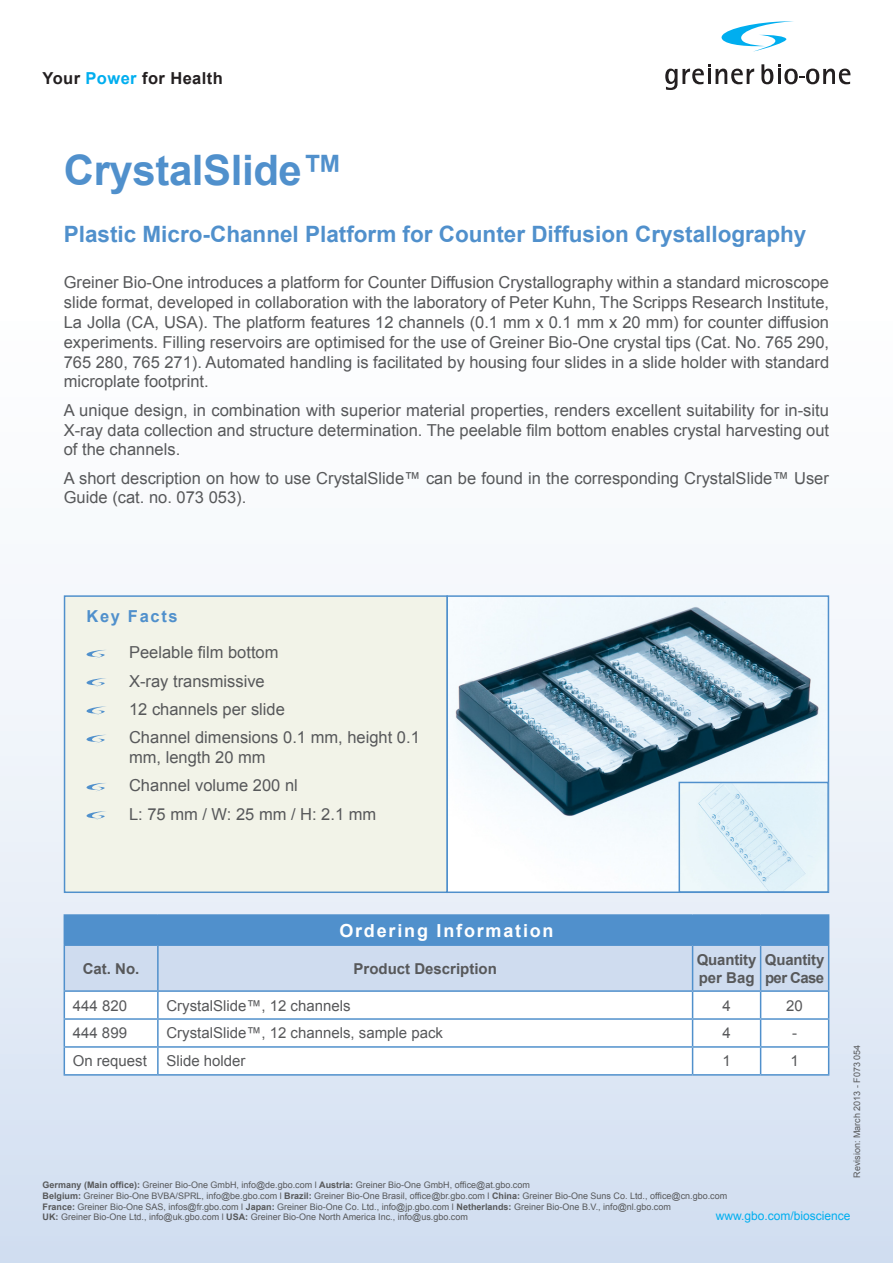
<style>
.page{position:relative;width:893px;height:1263px;background:#fff}
.page>*{position:absolute;margin:0;border:0;box-sizing:border-box;transform-origin:0 0}
.t1{font:700 42px "Arial";letter-spacing:-.01em;color:#5090cc}
.t2{font:700 22.5px "Arial";color:#5090cc}
.t3{font:700 18px "Arial";letter-spacing:.1em;color:#fff}
.t4{font:16.5px/19.8px "Arial";color:#57585a}
.t5{font:700 16.5px "Arial";letter-spacing:.025em;color:#231f20}
.t6{font:700 16.5px "Arial";letter-spacing:.1em;color:#5090cc}
.t7{font:15px "Arial";color:#57585a}
.t8{font:700 15px/18px "Arial";color:#57585a}
.t9{font:12px "Arial";color:#00aeef}
.t10{font:9px/10.8px "Arial";color:#57585a}
.s1{color:#00aeef}
.s2{font-weight:700}
</style>
<div class="page">
<div style="left:0;top:0;width:893px;height:1263px;background:linear-gradient(to bottom,#fff,#d8e3f3)"></div>
<svg style="left:721px;top:21px;width:73px;height:31px"></svg>
<svg style="left:665px;top:64px;width:89px;height:26px"></svg>
<svg style="left:761px;top:64px;width:89px;height:20px"></svg>
<img style="left:449px;top:598px;width:377px;height:292px">
<div style="left:446px;top:595px;width:383px;height:298px;border:2px solid #5090cc"></div>
<hr style="left:64px;top:1074px;width:94px;height:1px;background:#5090cc">
<hr style="left:158px;top:1074px;width:535px;height:1px;background:#5090cc">
<hr style="left:693px;top:1074px;width:68px;height:1px;background:#5090cc">
<hr style="left:761px;top:1074px;width:68px;height:1px;background:#5090cc">
<hr style="left:64px;top:914px;width:94px;height:2px;background:#5090cc">
<hr style="left:158px;top:914px;width:535px;height:2px;background:#5090cc">
<hr style="left:693px;top:914px;width:68px;height:2px;background:#5090cc">
<hr style="left:761px;top:914px;width:68px;height:2px;background:#5090cc">
<svg style="left:64px;top:916px;width:765px;height:158px"></svg>
<hr style="left:64px;top:944px;width:94px;height:2px;background:#5090cc">
<hr style="left:64px;top:946px;width:1px;height:44px;background:#5090cc">
<hr style="left:761px;top:944px;width:68px;height:2px;background:#5090cc">
<hr style="left:828px;top:946px;width:1px;height:44px;background:#5090cc">
<hr style="left:64px;top:990px;width:94px;height:2px;background:#5090cc">
<hr style="left:761px;top:990px;width:68px;height:2px;background:#5090cc">
<hr style="left:158px;top:944px;width:535px;height:2px;background:#5090cc">
<hr style="left:157px;top:946px;width:2px;height:44px;background:#5090cc">
<hr style="left:158px;top:990px;width:535px;height:2px;background:#5090cc">
<hr style="left:693px;top:944px;width:68px;height:2px;background:#5090cc">
<hr style="left:692px;top:946px;width:1px;height:44px;background:#5090cc">
<hr style="left:760px;top:946px;width:1px;height:44px;background:#5090cc">
<hr style="left:693px;top:990px;width:68px;height:2px;background:#5090cc">
<div style="left:65px;top:596px;width:382px;height:296px;background:#f2f3e8"></div>
<svg style="left:86px;top:650px;width:19px;height:8px"></svg>
<svg style="left:86px;top:678px;width:20px;height:9px"></svg>
<svg style="left:86px;top:706px;width:20px;height:9px"></svg>
<svg style="left:86px;top:735px;width:19px;height:8px"></svg>
<svg style="left:86px;top:783px;width:20px;height:8px"></svg>
<svg style="left:86px;top:811px;width:20px;height:9px"></svg>
<div style="left:64px;top:595px;width:384px;height:298px;border:2px solid #5090cc"></div>
<img style="left:682px;top:785px;width:144px;height:105px">
<div style="left:679px;top:782px;width:150px;height:111px;border:2px solid #5090cc"></div>
<p class="t5" style="left:43px;top:67px;width:182px">Your <span class="s1">Power</span> for Health</p>
<h1 class="t1" style="left:64px;top:143px;width:281px">CrystalSlide™</h1>
<h2 class="t2" style="left:64px;top:219px;width:744px">Plastic Micro-Channel Platform for Counter Diffusion Crystallography</h2>
<p class="t4" style="left:64px;top:273px;width:767px;text-align:justify">Greiner Bio-One introduces a platform for Counter Diffusion Crystallography within a standard microscope slide format, developed in collaboration with the laboratory of Peter Kuhn, The Scripps Research Institute, La Jolla (CA, USA). The platform features 12 channels (0.1 mm x 0.1 mm x 20 mm) for counter diffusion experiments. Filling reservoirs are optimised for the use of Greiner Bio-One crystal tips (Cat. No. 765 290, 765 280, 765 271). Automated handling is facilitated by housing four slides in a slide holder with standard microplate footprint.</p>
<p class="t4" style="left:64px;top:400px;width:767px;text-align:justify">A unique design, in combination with superior material properties, renders excellent suitability for in-situ X-ray data collection and structure determination. The peelable film bottom enables crystal harvesting out of the channels.</p>
<p class="t4" style="left:64px;top:468px;width:767px">A short description on how to use CrystalSlide™ can be found in the corresponding CrystalSlide™ User<br>Guide (cat. no. 073 053).</p>
<p class="t6" style="left:87px;top:605px;width:93px">Key Facts</p>
<p class="t4" style="left:129px;top:639px;width:292px;line-height:28.3px">Peelable film bottom<br>X-ray transmissive<br>12 channels per slide<br>Channel dimensions 0.1 mm, height 0.1</p>
<p class="t4" style="left:129px;top:743px;width:249px;line-height:28.3px">mm, length 20 mm<br>Channel volume 200 nl<br>L: 75 mm / W: 25 mm / H: 2.1 mm</p>
<p class="t3" style="left:339px;top:918px;width:216px">Ordering Information</p>
<p class="t8" style="left:83px;top:960px;width:58px">Cat. No.</p>
<p class="t8" style="left:354px;top:960px;width:145px">Product Description</p>
<p class="t8" style="left:697px;top:951px;width:61px">Quantity per Bag</p>
<p class="t8" style="left:765px;top:951px;width:61px">Quantity per Case</p>
<p class="t7" style="left:73px;top:995px;width:56px">444 820</p>
<p class="t7" style="left:166px;top:995px;width:186px">CrystalSlide™, 12 channels</p>
<p class="t7" style="left:722px;top:995px;width:10px">4</p>
<p class="t7" style="left:786px;top:995px;width:18px">20</p>
<p class="t7" style="left:73px;top:1023px;width:56px">444 899</p>
<p class="t7" style="left:166px;top:1023px;width:278px">CrystalSlide™, 12 channels, sample pack</p>
<p class="t7" style="left:722px;top:1023px;width:10px">4</p>
<p class="t7" style="left:792px;top:1023px;width:6px">-</p>
<p class="t7" style="left:73px;top:1051px;width:76px">On request</p>
<p class="t7" style="left:166px;top:1051px;width:81px">Slide holder</p>
<p class="t7" style="left:722px;top:1051px;width:10px">1</p>
<p class="t7" style="left:790px;top:1051px;width:10px">1</p>
<p class="t10" style="left:852px;top:1178px;width:135px;rotate:-90deg">Revision: March 2013 - F073 054</p>
<p class="t10" style="left:43px;top:1179px;width:686px"><span class="s2">Germany (Main office):</span> Greiner Bio-One GmbH, info@de.gbo.com l <span class="s2">Austria:</span> Greiner Bio-One GmbH, office@at.gbo.com<br><span class="s2">Belgium:</span> Greiner Bio-One BVBA/SPRL, info@be.gbo.com l <span class="s2">Brazil:</span> Greiner Bio-One Brasil, office@br.gbo.com l <span class="s2">China:</span> Greiner Bio-One Suns Co. Ltd., office@cn.gbo.com <span class="s2">France:</span> Greiner Bio-One SAS, infos@fr.gbo.com l <span class="s2">Japan:</span> Greiner Bio-One Co. Ltd., info@jp.gbo.com l <span class="s2">Netherlands:</span> Greiner Bio-One B.V., info@nl.gbo.com<br><span class="s2">UK:</span> Greiner Bio-One Ltd., info@uk.gbo.com l <span class="s2">USA:</span> Greiner Bio-One North America Inc., info@us.gbo.com</p>
<p class="t9" style="left:716px;top:1207px;width:136px">www.gbo.com/bioscience</p>
</div>
